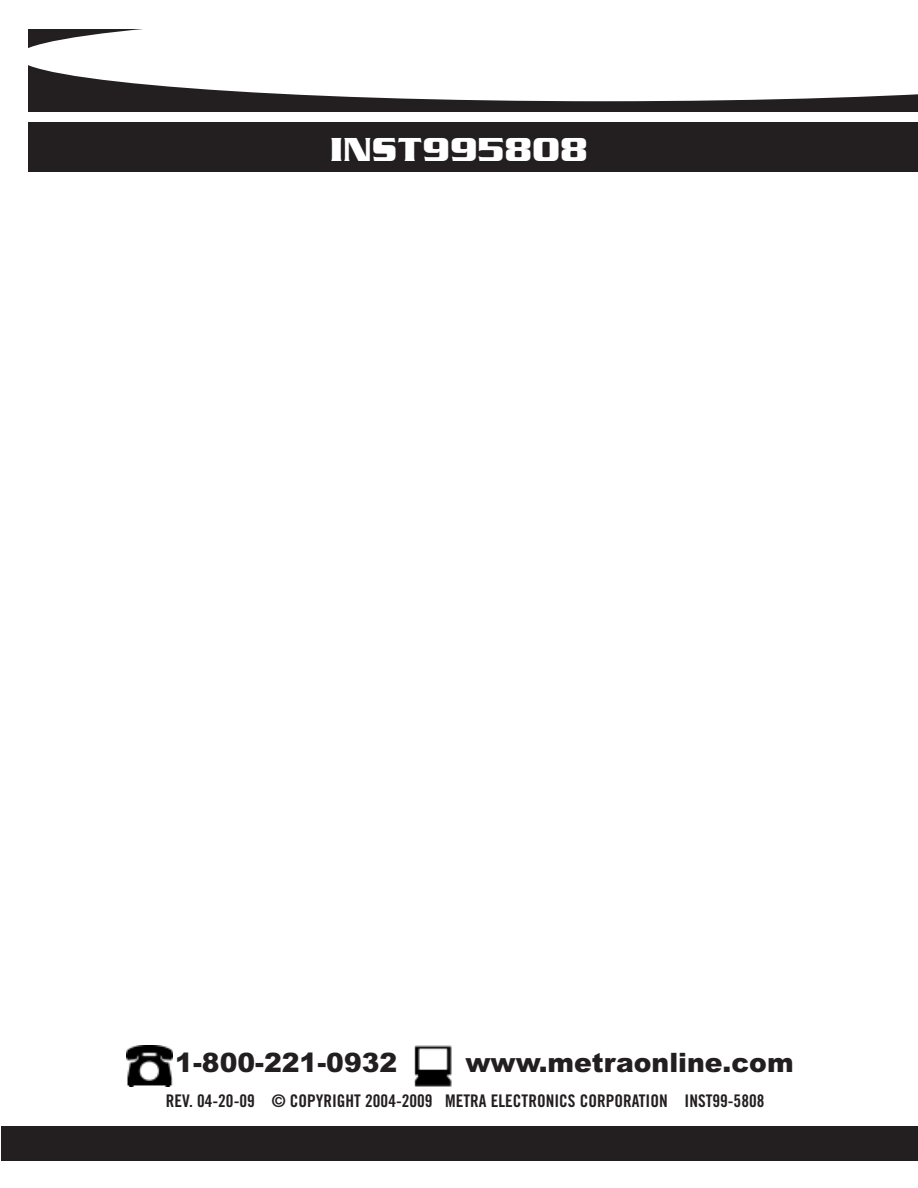
<style>
.page{position:relative;width:918px;height:1188px;background:#fff}
.page>*{position:absolute;margin:0;border:0;box-sizing:border-box;transform-origin:0 0}
.t1{font:700 36px "Serpentine ICG";color:#fff}
.t2{font:900 26.7px "Arial";color:#231f20}
.t3{font:17.4px "Trade Gothic Bold Cond Twenty";color:#231f20}
</style>
<div class="page">
<div style="left:28px;top:29px;width:890px;height:83px;background:#231f20"></div>
<svg style="left:28px;top:29px;width:890px;height:72px;background:#e8e7e8"></svg>
<div style="left:28px;top:123px;width:890px;height:49px;background:#231f20"></div>
<div style="left:1px;top:1126px;width:917px;height:35px;background:#231f20"></div>
<img style="left:414px;top:1045px;width:38px;height:42px">
<img style="left:127px;top:1046px;width:45px;height:40px">
<h1 class="t1" style="left:330px;top:128px;width:259px">INST995808</h1>
<h2 class="t2" style="left:175px;top:1047px;width:223px">1-800-221-0932</h2>
<h2 class="t2" style="left:466px;top:1047px;width:330px">www.metraonline.com</h2>
<p class="t3" style="left:166px;top:1095px;width:600px">REV. 04-20-09 © COPYRIGHT 2004-2009 METRA ELECTRONICS CORPORATION INST99-5808</p>
</div>
